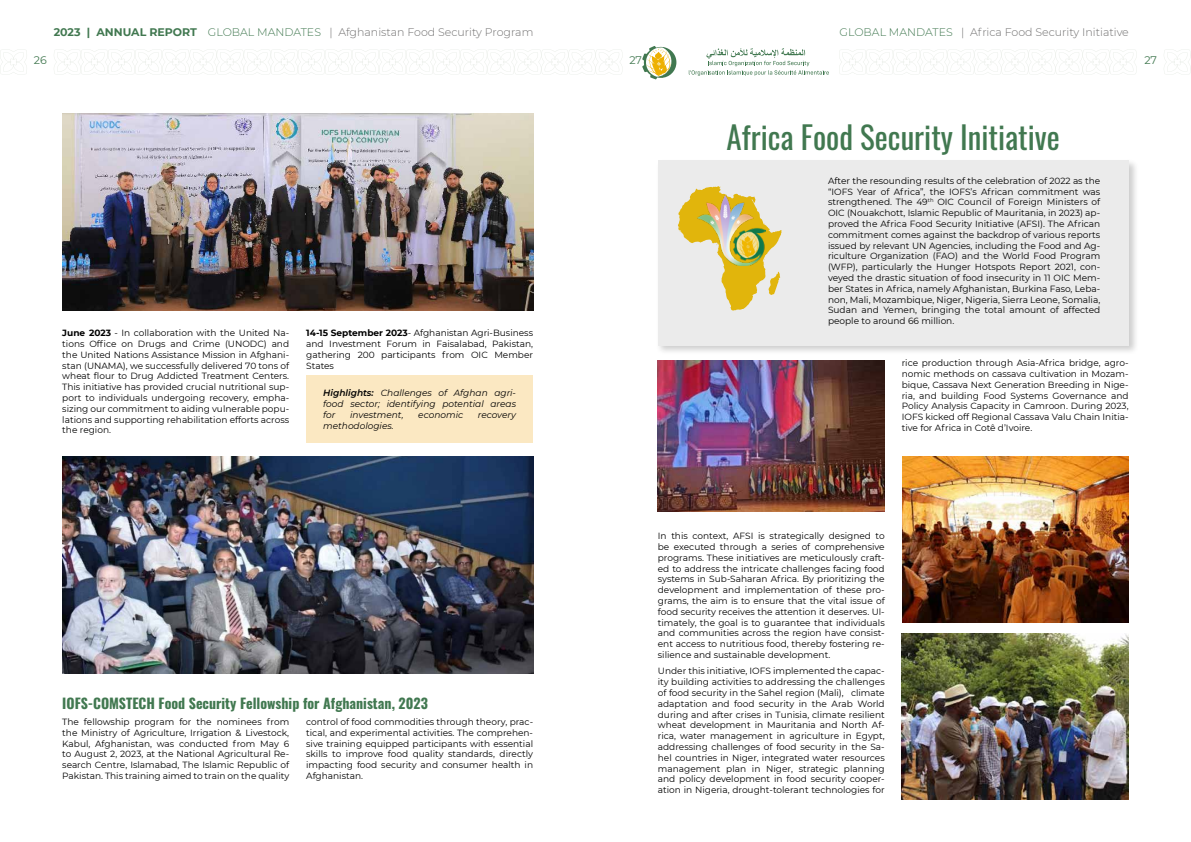
<style>
.page{position:relative;width:1191px;height:842px;background:#fff}
.page>*{position:absolute;margin:0;border:0;box-sizing:border-box;transform-origin:0 0}
.t1{font:31px "Oswald";color:#417850}
.t2{font:700 14px "Oswald";color:#417850}
.t3{font:300 11px "Montserrat";color:#706f6f}
.t4{font:11px "Montserrat";color:#417850}
.t5{font:9px/10.8px "Montserrat";color:#000;text-align:justify}
.t6{font:italic 9px/10.8px "Montserrat";color:#000;text-align:justify}
.s1{font-weight:700;color:#417850}
.s2{color:#417850}
.s3{font-weight:700}
.s4{font-weight:600}
</style>
<div class="page">
<div style="left:306px;top:375px;width:227px;height:68px;background:#fbe8c2"></div>
<img style="left:62px;top:113px;width:471px;height:197px">
<img style="left:62px;top:456px;width:471px;height:217px">
<div style="left:656px;top:158px;width:482px;height:198px;background:#000;opacity:.2"></div>
<div style="left:658px;top:160px;width:470px;height:185px;background:#ebebeb"></div>
<img style="left:658px;top:360px;width:226px;height:151px">
<img style="left:902px;top:456px;width:226px;height:167px">
<img style="left:901px;top:633px;width:227px;height:166px">
<svg style="left:678px;top:186px;width:104px;height:124px"></svg>
<img style="left:698px;top:196px;width:67px;height:69px">
<svg style="left:642px;top:46px;width:34px;height:33px"></svg>
<svg style="left:689px;top:48px;width:140px;height:28px"></svg>
<svg style="left:839px;top:49px;width:297px;height:26px"></svg>
<svg style="left:1164px;top:49px;width:27px;height:26px"></svg>
<svg style="left:0;top:50px;width:27px;height:25px"></svg>
<svg style="left:54px;top:49px;width:568px;height:26px"></svg>
<p class="t3" style="left:54px;top:25px;width:481px"><span class="s1">2023 | ANNUAL REPORT</span> <span class="s2">GLOBAL MANDATES</span> | Afghanistan Food Security Program</p>
<p class="t3" style="left:839px;top:25px;width:291px"><span class="s2">GLOBAL MANDATES</span> | Africa Food Security Initiative</p>
<p class="t4" style="left:629px;top:53px;width:14px">27</p>
<p class="t4" style="left:34px;top:53px;width:14px">26</p>
<p class="t4" style="left:1144px;top:53px;width:14px">27</p>
<p class="t5" style="left:62px;top:327px;width:228px"><span class="s3">June 2023</span> - In collaboration with the United Na&shy;tions Office on Drugs and Crime (UNODC) and the United Nations Assistance Mission in Afghani&shy;stan (UNAMA), we successfully delivered 70 tons of wheat flour to Drug Addicted Treatment Centers.<br>This initiative has provided crucial nutritional sup&shy;port to individuals undergoing recovery, empha&shy;sizing our commitment to aiding vulnerable popu&shy;lations and supporting rehabilitation efforts across the region.</p>
<p class="t5" style="left:306px;top:327px;width:228px"><span class="s3">14-15 September 2023</span>- Afghanistan Agri-Business and Investment Forum in Faisalabad, Pakistan, gathering 200 participants from OIC Member States</p>
<p class="t6" style="left:323px;top:387px;width:194px"><span class="s4">Highlights:</span> Challenges of Afghan agri&shy;food sector; identifying potential areas for</p>
<p class="t6" style="left:350px;top:409px;width:55px">investment,</p>
<p class="t6" style="left:418px;top:409px;width:46px">economic</p>
<p class="t6" style="left:478px;top:409px;width:40px">recovery</p>
<p class="t6" style="left:323px;top:420px;width:72px">methodologies.</p>
<h2 class="t2" style="left:62px;top:690px;width:367px">IOFS-COMSTECH Food Security Fellowship for Afghanistan, 2023</h2>
<p class="t5" style="left:62px;top:716px;width:228px">The fellowship program for the nominees from the Ministry of Agriculture, Irrigation &amp; Livestock, Kabul, Afghanistan, was conducted from May 6 to August 2, 2023, at the National Agricultural Re&shy;search Centre, Islamabad, The Islamic Republic of Pakistan. This training aimed to train on the quality</p>
<p class="t5" style="left:306px;top:716px;width:228px">control of food commodities through theory, prac&shy;tical, and experimental activities. The comprehen&shy;sive training equipped participants with essential skills to improve food quality standards, directly impacting food security and consumer health in Afghanistan.</p>
<h1 class="t1" style="left:726px;top:110px;width:335px">Africa Food Security Initiative</h1>
<p class="t5" style="left:828px;top:175px;width:274px">After the resounding results of the celebration of 2022 as the “IOFS Year of Africa”, the IOFS’s African commitment was strengthened. The 49<sup>th</sup> OIC Council of Foreign Ministers of OIC (Nouakchott, Islamic Republic of Mauritania, in 2023) ap&shy;proved the Africa Food Security Initiative (AFSI). The African commitment comes against the backdrop of various reports issued by relevant UN Agencies, including the Food and Ag&shy;riculture Organization (FAO) and the World Food Program (WFP), particularly the Hunger Hotspots Report 2021, con&shy;veyed the drastic situation of food insecurity in 11 OIC Mem&shy;ber States in Africa, namely Afghanistan, Burkina Faso, Leba&shy;non, Mali, Mozambique, Niger, Nigeria, Sierra Leone, Somalia, Sudan and Yemen, bringing the total amount of affected people to around 66 million.</p>
<p class="t5" style="left:901px;top:357px;width:228px">rice production through Asia-Africa bridge, agro&shy;nomic methods on cassava cultivation in Mozam&shy;bique, Cassava Next Generation Breeding in Nige&shy;ria, and building Food Systems Governance and Policy Analysis Capacity in Camroon. During 2023, IOFS kicked off Regional Cassava Valu Chain Initia&shy;tive for Africa in Cotê d’Ivoire.</p>
<p class="t5" style="left:658px;top:530px;width:228px">In this context, AFSI is strategically designed to be executed through a series of comprehensive programs. These initiatives are meticulously craft&shy;ed to address the intricate challenges facing food systems in Sub-Saharan Africa. By prioritizing the development and implementation of these pro&shy;grams, the aim is to ensure that the vital issue of food security receives the attention it deserves. Ul&shy;timately, the goal is to guarantee that individuals and communities across the region have consist&shy;ent access to nutritious food, thereby fostering re&shy;silience and sustainable development.</p>
<p class="t5" style="left:658px;top:665px;width:228px">Under this initiative, IOFS implemented the capac&shy;ity building activities to addressing the challenges of food security in the Sahel region (Mali), climate adaptation and food security in the Arab World during and after crises in Tunisia, climate resilient wheat development in Mauritania and North Af&shy;rica, water management in agriculture in Egypt, addressing challenges of food security in the Sa&shy;hel countries in Niger, integrated water resources management plan in Niger, strategic planning and policy development in food security cooper&shy;ation in Nigeria, drought-tolerant technologies for</p>
</div>
